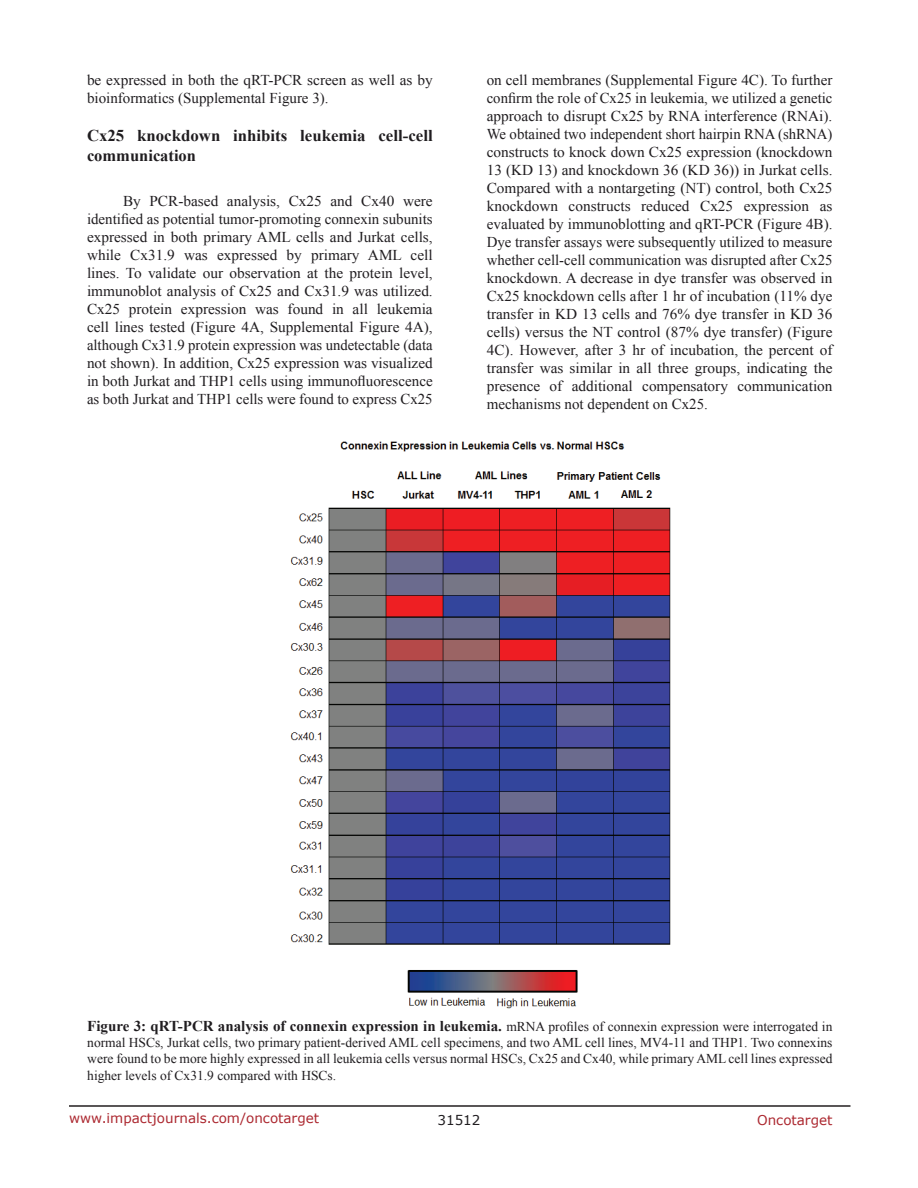
<style>
.page{position:relative;width:918px;height:1188px;background:#fff}
.page>*{position:absolute;margin:0;border:0;box-sizing:border-box;transform-origin:0 0}
.t1{font:700 16.5px/19.8px "Times New Roman";color:#201d20}
.t2{font:15px/18px "Times New Roman";color:#201d20;text-align:justify}
.t3{font:700 15px "Times New Roman";color:#201d20}
.t4{font:13.5px/16.2px "Times New Roman";color:#201d20;text-align:justify}
.t5{font:13.5px "Verdana";color:#ac2830}
.t6{font:13.5px "Verdana";color:#201d20}
.s1{font-weight:400;font-size:13.5px}
</style>
<div class="page">
<hr style="left:69px;top:1105px;width:781px;height:2px;background:#231f20">
<img style="left:290px;top:441px;width:381px;height:568px">
<p class="t2" style="left:87px;top:71px;width:347px">be expressed in both the qRT-PCR screen as well as by bioinformatics (Supplemental Figure 3).</p>
<p class="t1" style="left:87px;top:125px;width:347px">Cx25 knockdown inhibits leukemia cell-cell communication</p>
<p class="t2" style="left:87px;top:192px;width:347px;text-indent:36px">By PCR-based analysis, Cx25 and Cx40 were identified as potential tumor-promoting connexin subunits expressed in both primary AML cells and Jurkat cells, while Cx31.9 was expressed by primary AML cell lines. To validate our observation at the protein level, immunoblot analysis of Cx25 and Cx31.9 was utilized.<br>Cx25 protein expression was found in all leukemia cell lines tested (Figure 4A, Supplemental Figure 4A), although Cx31.9 protein expression was undetectable (data not shown). In addition, Cx25 expression was visualized in both Jurkat and THP1 cells using immunofluorescence as both Jurkat and THP1 cells were found to express Cx25</p>
<p class="t2" style="left:487px;top:71px;width:347px">on cell membranes (Supplemental Figure 4C). To further confirm the role of Cx25 in leukemia, we utilized a genetic approach to disrupt Cx25 by RNA interference (RNAi).<br>We obtained two independent short hairpin RNA (shRNA) constructs to knock down Cx25 expression (knockdown 13 (KD 13) and knockdown 36 (KD 36)) in Jurkat cells.<br>Compared with a nontargeting (NT) control, both Cx25 knockdown constructs reduced Cx25 expression as evaluated by immunoblotting and qRT-PCR (Figure 4B).<br>Dye transfer assays were subsequently utilized to measure whether cell-cell communication was disrupted after Cx25 knockdown. A decrease in dye transfer was observed in Cx25 knockdown cells after 1 hr of incubation (11% dye transfer in KD 13 cells and 76% dye transfer in KD 36 cells) versus the NT control (87% dye transfer) (Figure 4C). However, after 3 hr of incubation, the percent of transfer was similar in all three groups, indicating the presence of additional compensatory communication mechanisms not dependent on Cx25.</p>
<p class="t3" style="left:87px;top:1016px;width:747px">Figure 3: qRT-PCR analysis of connexin expression in leukemia. <span class="s1">mRNA profiles of connexin expression were interrogated in</span></p>
<p class="t4" style="left:87px;top:1034px;width:747px">normal HSCs, Jurkat cells, two primary patient-derived AML cell specimens, and two AML cell lines, MV4-11 and THP1. Two connexins were found to be more highly expressed in all leukemia cells versus normal HSCs, Cx25 and Cx40, while primary AML cell lines expressed higher levels of Cx31.9 compared with HSCs.</p>
<p class="t5" style="left:69px;top:1109px;width:252px">www.impactjournals.com/oncotarget</p>
<p class="t6" style="left:438px;top:1111px;width:44px">31512</p>
<p class="t5" style="left:757px;top:1111px;width:77px">Oncotarget</p>
</div>
